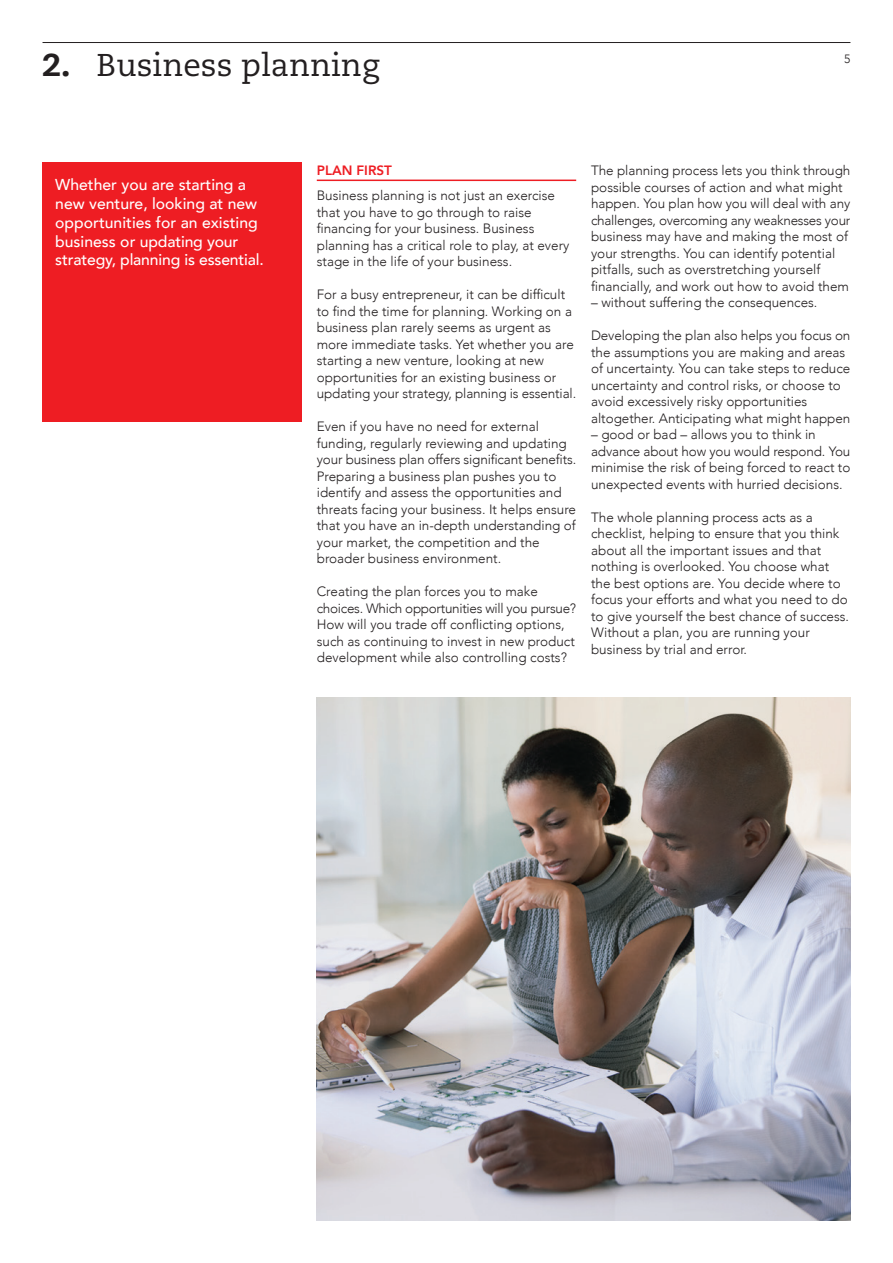
<style>
.page{position:relative;width:893px;height:1263px;background:#fff}
.page>*{position:absolute;margin:0;border:0;box-sizing:border-box;transform-origin:0 0}
.Chapter_header{font:31.5px "Caecilia";color:#231f20}
.Intro_BOX_text{font:500 15.75px/18.8px "Avenir";color:#fff}
.Body_text{font:300 13.5px/16.5px "Avenir";color:#231f20}
.t1{font:800 13.5px "Avenir";color:#ee1d23}
.Folio{font:300 12px "Avenir";color:#231f20}
.s1{font-weight:800}
</style>
<div class="page">
<hr style="left:317px;top:180px;width:259px;height:1px;background:#ee1d23">
<hr style="left:43px;top:42px;width:807px;height:1px;background:#231f20">
<div style="left:43px;top:162px;width:259px;height:259px;background:#ee1d23"></div>
<img style="left:317px;top:697px;width:533px;height:523px">
<p class="Chapter_header" style="left:43px;top:46px;width:338px"><span class="s1">2.</span> Business planning</p>
<p class="Folio" style="left:844px;top:52px;width:8px">5</p>
<p class="Intro_BOX_text" style="left:55px;top:175px;width:210px">Whether you are starting a new venture, looking at new opportunities for an existing business or updating your strategy, planning is essential.</p>
<p class="t1" style="left:317px;top:160px;width:77px">PLAN FIRST</p>
<p class="Body_text" style="left:317px;top:187px;width:254px">Business planning is not just an exercise that you have to go through to raise financing for your business. Business planning has a critical role to play, at every stage in the life of your business.</p>
<p class="Body_text" style="left:317px;top:286px;width:261px">For a busy entrepreneur, it can be difficult to find the time for planning. Working on a business plan rarely seems as urgent as more immediate tasks. Yet whether you are starting a new venture, looking at new opportunities for an existing business or updating your strategy, planning is essential.</p>
<p class="Body_text" style="left:317px;top:418px;width:261px">Even if you have no need for external funding, regularly reviewing and updating your business plan offers significant benefits.<br>Preparing a business plan pushes you to identify and assess the opportunities and threats facing your business. It helps ensure that you have an in-depth understanding of your market, the competition and the broader business environment.</p>
<p class="Body_text" style="left:317px;top:583px;width:261px">Creating the plan forces you to make choices. Which opportunities will you pursue?<br>How will you trade off conflicting options, such as continuing to invest in new product development while also controlling costs?</p>
<p class="Body_text" style="left:591px;top:162px;width:261px">The planning process lets you think through possible courses of action and what might happen. You plan how you will deal with any challenges, overcoming any weaknesses your business may have and making the most of your strengths. You can identify potential pitfalls, such as overstretching yourself financially, and work out how to avoid them</p>
<p class="Body_text" style="left:591px;top:294px;width:228px">– without suffering the consequences.</p>
<p class="Body_text" style="left:591px;top:327px;width:261px">Developing the plan also helps you focus on the assumptions you are making and areas of uncertainty. You can take steps to reduce uncertainty and control risks, or choose to avoid excessively risky opportunities altogether. Anticipating what might happen</p>
<p class="Body_text" style="left:591px;top:426px;width:261px">– good or bad – allows you to think in advance about how you would respond. You minimise the risk of being forced to react to unexpected events with hurried decisions.</p>
<p class="Body_text" style="left:591px;top:509px;width:259px">The whole planning process acts as a checklist, helping to ensure that you think about all the important issues and that nothing is overlooked. You choose what the best options are. You decide where to focus your efforts and what you need to do to give yourself the best chance of success.<br>Without a plan, you are running your business by trial and error.</p>
</div>
